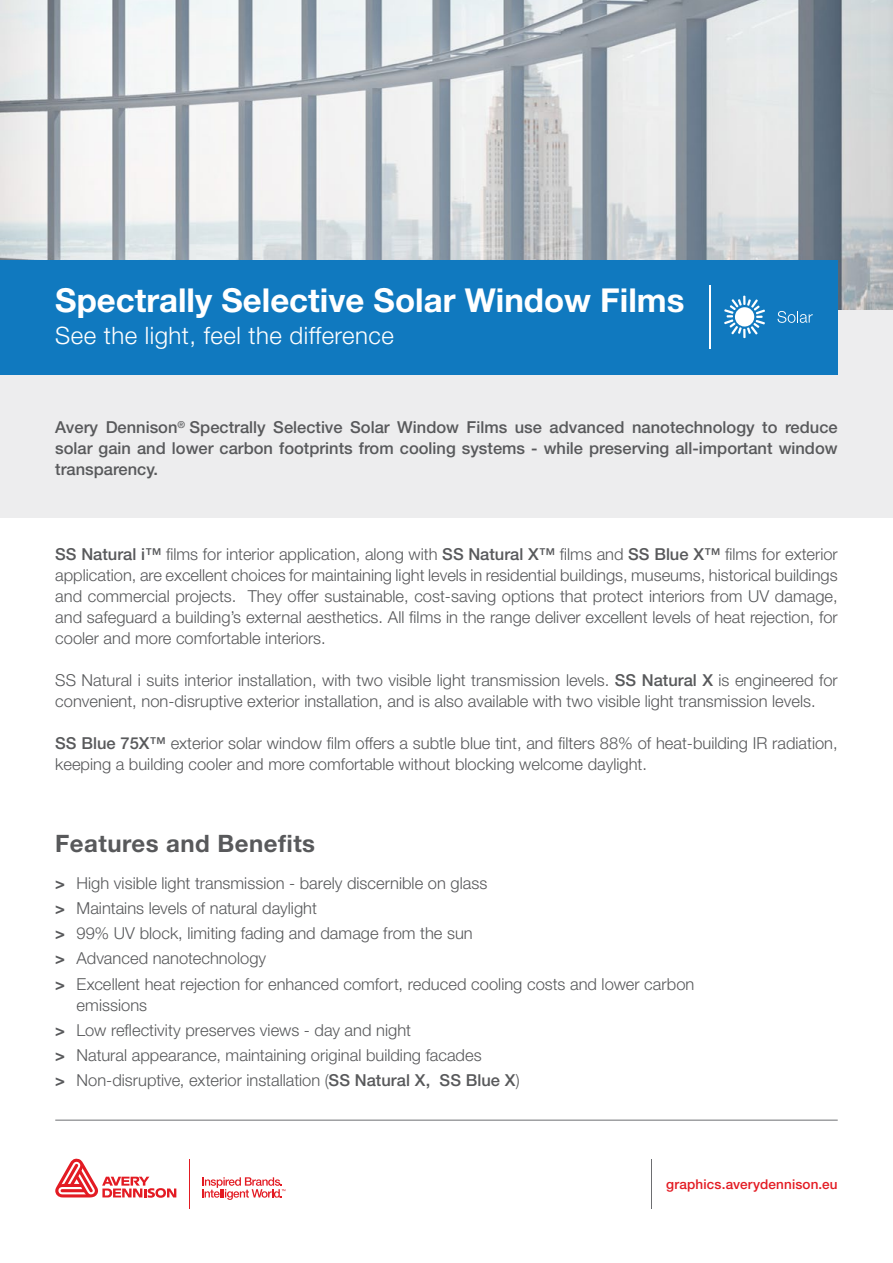
<style>
.page{position:relative;width:893px;height:1263px;background:#fff}
.page>*{position:absolute;margin:0;border:0;box-sizing:border-box;transform-origin:0 0}
.t1{font:700 33px "Helvetica Neue";color:#fff}
.t2{font:300 24px "Helvetica Neue LT Std";letter-spacing:.02em;color:#fff}
.t3{font:700 24px "Helvetica Neue";letter-spacing:.02em;color:#58595b}
.t4{font:300 16.5px/21px "Helvetica Neue LT Std";color:#58595b}
.t5{font:500 16.5px/21px "Helvetica Neue LT Std";color:#58595b}
.t6{font:700 16.5px "Helvetica Neue";color:#58595b}
.t7{font:500 13.5px "Helvetica Neue LT Std";letter-spacing:.01em;color:#e31b23}
.t8{font:500 9.6px "Helvetica Neue LT Std";color:#58595b}
.s1{font-weight:500}
.s2{font-weight:300}
</style>
<div class="page">
<hr style="left:55px;top:1120px;width:783px;height:1px;background:#6d6e71">
<hr style="left:189px;top:1159px;width:1px;height:49px;background:#e31b23">
<hr style="left:651px;top:1159px;width:1px;height:49px;background:#6d6e71">
<svg style="left:55px;top:1158px;width:121px;height:40px"></svg>
<svg style="left:202px;top:1177px;width:83px;height:23px"></svg>
<img style="left:0;top:0;width:893px;height:310px">
<div style="left:0;top:310px;width:893px;height:208px;background:#ededee"></div>
<div style="left:0;top:260px;width:838px;height:115px;background:#1079bf"></div>
<hr style="left:709px;top:285px;width:2px;height:64px;background:#fff">
<svg style="left:724px;top:296px;width:41px;height:42px"></svg>
<svg style="left:777px;top:311px;width:36px;height:12px"></svg>
<h1 class="t1" style="left:55px;top:280px;width:631px">Spectrally Selective Solar Window Films</h1>
<h2 class="t2" style="left:55px;top:321px;width:340px">See the light, feel the difference</h2>
<p class="t8" style="left:177px;top:418px;width:9px">®</p>
<p class="t5" style="left:190px;top:417px;width:78px">Spectrally</p>
<p class="t5" style="left:273px;top:417px;width:71px">Selective</p>
<p class="t5" style="left:350px;top:417px;width:41px">Solar</p>
<p class="t5" style="left:55px;top:417px;width:784px">Avery<br>solar gain and lower carbon footprints from cooling systems - while preserving all-important window transparency.</p>
<p class="t5" style="left:106px;top:417px;width:73px">Dennison</p>
<p class="t5" style="left:397px;top:417px;width:63px">Window</p>
<p class="t5" style="left:467px;top:417px;width:42px">Films</p>
<p class="t5" style="left:550px;top:417px;width:76px">advanced</p>
<p class="t5" style="left:632px;top:417px;width:124px">nanotechnology</p>
<p class="t5" style="left:785px;top:417px;width:54px">reduce</p>
<p class="t5" style="left:762px;top:417px;width:17px">to</p>
<p class="t5" style="left:515px;top:417px;width:29px">use</p>
<p class="t4" style="left:55px;top:543px;width:784px;text-align:right"><span class="s1">SS Natural i™</span> films for interior application, along with <span class="s1">SS Natural X™</span> films and <span class="s1">SS Blue X™</span> films for exterior application, are excellent choices for maintaining light levels in residential buildings, museums, historical buildings<br>They offer sustainable, cost-saving options that protect interiors from UV damage,</p>
<p class="t4" style="left:55px;top:585px;width:784px">and commercial projects.<br>and safeguard a building s’ external aesthetics. All films in the range deliver excellent levels of heat rejection, for cooler and more comfortable interiors.</p>
<p class="t4" style="left:55px;top:669px;width:784px">SS Natural i suits interior installation, with two visible light transmission levels. <span class="s1">SS Natural X</span> is engineered for convenient, non-disruptive exterior installation, and is also available with two visible light transmission levels.</p>
<p class="t4" style="left:55px;top:732px;width:784px"><span class="s1">SS Blue 75X™</span> exterior solar window film offers a subtle blue tint, and filters 88% of heat-building IR radiation, keeping a building cooler and more comfortable without blocking welcome daylight.</p>
<h2 class="t3" style="left:55px;top:829px;width:261px">Features and Benefits</h2>
<p class="t6" style="left:55px;top:873px;width:11px">&gt;</p>
<p class="t4" style="left:77px;top:872px;width:412px">High visible light transmission - barely discernible on glass</p>
<p class="t6" style="left:55px;top:898px;width:11px">&gt;</p>
<p class="t4" style="left:77px;top:897px;width:242px">Maintains levels of natural daylight</p>
<p class="t6" style="left:55px;top:923px;width:11px">&gt;</p>
<p class="t4" style="left:77px;top:922px;width:398px">99% UV block, limiting fading and damage from the sun</p>
<p class="t6" style="left:55px;top:948px;width:11px">&gt;</p>
<p class="t4" style="left:77px;top:948px;width:191px">Advanced nanotechnology</p>
<p class="t6" style="left:55px;top:974px;width:11px">&gt;</p>
<p class="t4" style="left:77px;top:973px;width:619px">Excellent heat rejection for enhanced comfort, reduced cooling costs and lower carbon</p>
<p class="t6" style="left:55px;top:1020px;width:11px">&gt;</p>
<p class="t4" style="left:77px;top:992px;width:336px;line-height:25.2px">emissions<br>Low reflectivity preserves views - day and night</p>
<p class="t6" style="left:55px;top:1045px;width:11px">&gt;</p>
<p class="t4" style="left:77px;top:1044px;width:407px">Natural appearance, maintaining original building facades</p>
<p class="t6" style="left:55px;top:1070px;width:11px">&gt;</p>
<p class="t4" style="left:77px;top:1070px;width:355px">Non-disruptive, exterior installation (<span class="s1">SS Natural X,</span></p>
<p class="t5" style="left:440px;top:1070px;width:82px">SS Blue X<span class="s2">(</span></p>
<p class="t7" style="left:666px;top:1176px;width:173px">graphics.averydennison.eu</p>
</div>
